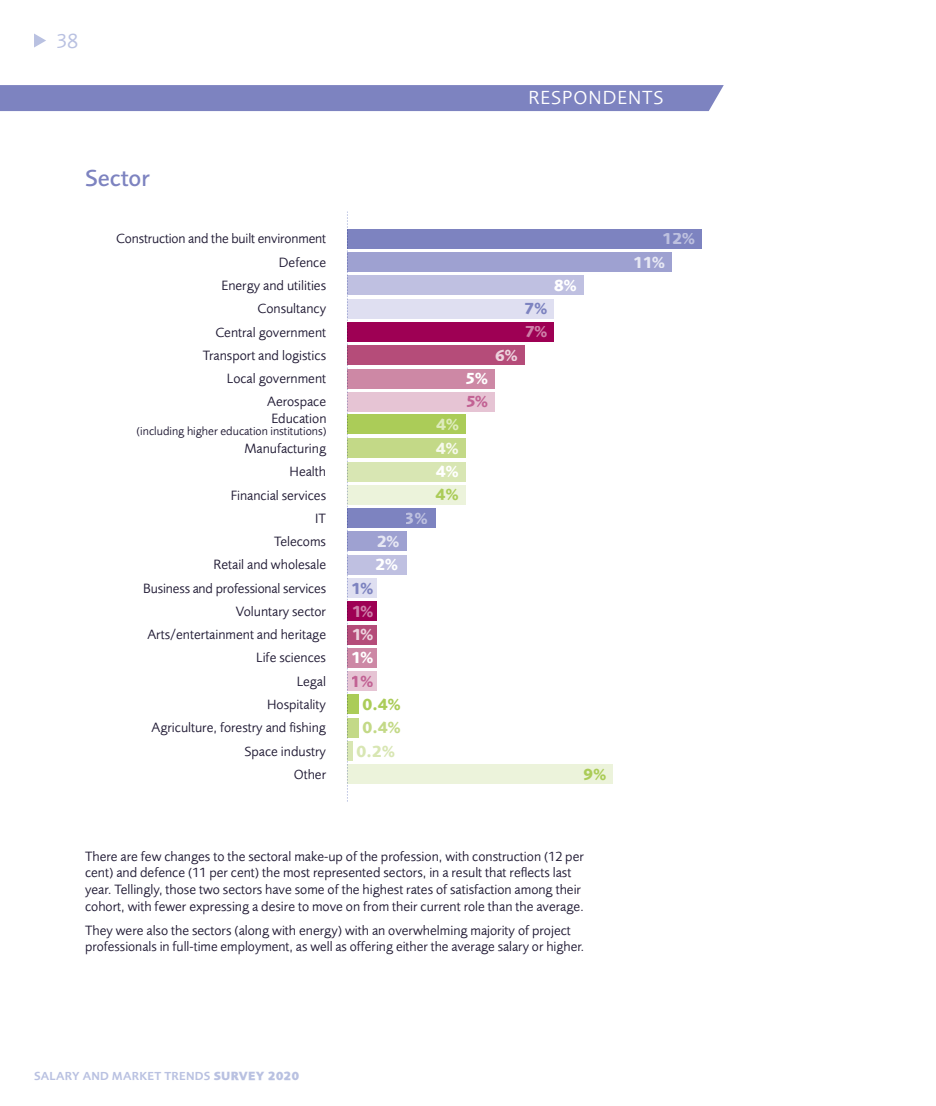
<style>
.page{position:relative;width:936px;height:1106px;background:#fff}
.page>*{position:absolute;margin:0;border:0;box-sizing:border-box;transform-origin:0 0}
.t1{font:500 24px "Foundry Sans";color:#7d83c0}
.t2{font:21px "Foundry Sans";color:#b9c1e1}
.t3{font:19.5px "Foundry Sans";letter-spacing:.05em;color:#fff}
.t4{font:700 16.5px "Foundry Sans";color:#fff}
.t5{font:700 16.5px "Foundry Sans";color:#abcc58}
.t6{font:700 16.5px "Foundry Sans";color:#9e0054}
.t7{font:700 16.5px "Foundry Sans";color:#7d83c0}
.t8{font:700 16.5px "Foundry Sans";color:#c3d987}
.t9{font:700 16.5px "Foundry Sans";color:#d8e6b3}
.t10{font:13.8px/16.6px "Foundry Sans";color:#201a34}
.t11{font:12px "Foundry Sans";color:#201a34}
.t12{font:600 12px "Foundry Sans";letter-spacing:.02em;color:#b9c1e1}
.s1{font-weight:800}
</style>
<div class="page">
<svg style="left:34px;top:34px;width:12px;height:14px"></svg>
<div style="left:0;top:85px;width:723px;height:26px;background:#7d83c0"></div>
<div style="left:347px;top:555px;width:59px;height:19px;background:#bfc0e1"></div>
<div style="left:347px;top:624px;width:30px;height:20px;background:#b54c79"></div>
<div style="left:347px;top:392px;width:148px;height:20px;background:#e6c4d4"></div>
<div style="left:347px;top:229px;width:354px;height:20px;background:#7d83c0"></div>
<div style="left:347px;top:322px;width:207px;height:20px;background:#9e0054"></div>
<div style="left:347px;top:299px;width:207px;height:20px;background:#dfdff1"></div>
<div style="left:347px;top:531px;width:59px;height:20px;background:#9ea1d1"></div>
<div style="left:347px;top:368px;width:148px;height:20px;background:#cd88a5"></div>
<div style="left:347px;top:578px;width:30px;height:20px;background:#dfdff1"></div>
<div style="left:347px;top:461px;width:118px;height:20px;background:#d8e6b3"></div>
<div style="left:347px;top:671px;width:30px;height:20px;background:#e6c4d4"></div>
<div style="left:347px;top:694px;width:12px;height:20px;background:#abcc58"></div>
<div style="left:347px;top:717px;width:12px;height:20px;background:#c3d987"></div>
<div style="left:347px;top:741px;width:6px;height:20px;background:#d8e6b3"></div>
<div style="left:347px;top:648px;width:30px;height:20px;background:#cd88a5"></div>
<div style="left:347px;top:345px;width:177px;height:20px;background:#b54c79"></div>
<div style="left:347px;top:601px;width:30px;height:20px;background:#9e0054"></div>
<div style="left:347px;top:764px;width:266px;height:20px;background:#ecf3db"></div>
<div style="left:347px;top:438px;width:118px;height:20px;background:#c3d987"></div>
<div style="left:347px;top:508px;width:89px;height:20px;background:#7d83c0"></div>
<div style="left:347px;top:485px;width:118px;height:20px;background:#ecf3db"></div>
<div style="left:347px;top:252px;width:325px;height:20px;background:#9ea1d1"></div>
<div style="left:348px;top:414px;width:118px;height:20px;background:#abcc58"></div>
<div style="left:347px;top:275px;width:236px;height:20px;background:#bfc0e1"></div>
<svg style="left:347px;top:211px;width:1px;height:590px"></svg>
<h2 class="t2" style="left:57px;top:28px;width:23px">38</h2>
<h3 class="t3" style="left:528px;top:87px;width:137px">RESPONDENTS</h3>
<h1 class="t1" style="left:85px;top:164px;width:66px">Sector</h1>
<p class="t10" style="left:116px;top:230px;width:211px">Construction and the built environment</p>
<p class="t4" style="left:662px;top:229px;width:34px">12%</p>
<p class="t10" style="left:279px;top:254px;width:49px">Defence</p>
<p class="t4" style="left:633px;top:252px;width:33px">11%</p>
<p class="t10" style="left:221px;top:277px;width:106px">Energy and utilities</p>
<p class="t4" style="left:553px;top:276px;width:24px">8%</p>
<p class="t10" style="left:257px;top:300px;width:70px">Consultancy</p>
<p class="t7" style="left:524px;top:299px;width:25px">7%</p>
<p class="t10" style="left:215px;top:323px;width:112px">Central government</p>
<p class="t4" style="left:524px;top:322px;width:25px">7%</p>
<p class="t10" style="left:203px;top:347px;width:125px">Transport and logistics</p>
<p class="t4" style="left:494px;top:345px;width:24px">6%</p>
<p class="t10" style="left:227px;top:370px;width:101px">Local government</p>
<p class="t4" style="left:465px;top:369px;width:24px">5%</p>
<p class="t10" style="left:267px;top:393px;width:61px">Aerospace</p>
<p class="t6" style="left:465px;top:392px;width:24px">5%</p>
<p class="t10" style="left:271px;top:410px;width:57px">Education</p>
<p class="t11" style="left:136px;top:424px;width:191px">(including higher education institutions)</p>
<p class="t4" style="left:436px;top:415px;width:24px">4%</p>
<p class="t10" style="left:244px;top:440px;width:83px">Manufacturing</p>
<p class="t4" style="left:435px;top:438px;width:24px">4%</p>
<p class="t10" style="left:289px;top:463px;width:38px">Health</p>
<p class="t4" style="left:435px;top:462px;width:24px">4%</p>
<p class="t10" style="left:231px;top:486px;width:97px">Financial services</p>
<p class="t10" style="left:315px;top:510px;width:12px">IT</p>
<p class="t4" style="left:405px;top:508px;width:24px">3%</p>
<p class="t10" style="left:274px;top:533px;width:53px">Telecoms</p>
<p class="t4" style="left:376px;top:531px;width:24px">2%</p>
<p class="t10" style="left:213px;top:556px;width:114px">Retail and wholesale</p>
<p class="t4" style="left:375px;top:555px;width:24px">2%</p>
<p class="t10" style="left:143px;top:579px;width:184px">Business and professional services</p>
<p class="t7" style="left:351px;top:578px;width:24px">1%</p>
<p class="t10" style="left:236px;top:603px;width:92px">Voluntary sector</p>
<p class="t4" style="left:351px;top:601px;width:24px">1%</p>
<p class="t10" style="left:147px;top:626px;width:180px">Arts/entertainment and heritage</p>
<p class="t4" style="left:351px;top:625px;width:24px">1%</p>
<p class="t10" style="left:256px;top:649px;width:71px">Life sciences</p>
<p class="t4" style="left:351px;top:648px;width:24px">1%</p>
<p class="t10" style="left:297px;top:672px;width:31px">Legal</p>
<p class="t6" style="left:351px;top:671px;width:24px">1%</p>
<p class="t5" style="left:362px;top:694px;width:40px">0.4%</p>
<p class="t8" style="left:362px;top:718px;width:40px">0.4%</p>
<p class="t9" style="left:356px;top:741px;width:40px">0.2%</p>
<p class="t10" style="left:151px;top:693px;width:176px;line-height:23.2px;text-align:right">Hospitality<br>Agriculture, forestry and fishing<br>Space industry</p>
<p class="t5" style="left:435px;top:485px;width:24px">4%</p>
<p class="t10" style="left:294px;top:766px;width:34px">Other</p>
<p class="t5" style="left:583px;top:764px;width:24px">9%</p>
<p class="t10" style="left:85px;top:847px;width:500px">There are few changes to the sectoral make-up of the profession, with construction (12 per cent) and defence (11 per cent) the most represented sectors, in a result that reflects last year. Tellingly, those two sectors have some of the highest rates of satisfaction among their cohort, with fewer expressing a desire to move on from their current role than the average.</p>
<p class="t10" style="left:85px;top:921px;width:501px">They were also the sectors (along with energy) with an overwhelming majority of project professionals in full-time employment, as well as offering either the average salary or higher.</p>
<p class="t12" style="left:34px;top:1069px;width:267px">SALARY AND MARKET TRENDS <span class="s1">SURVEY 2020</span></p>
</div>
